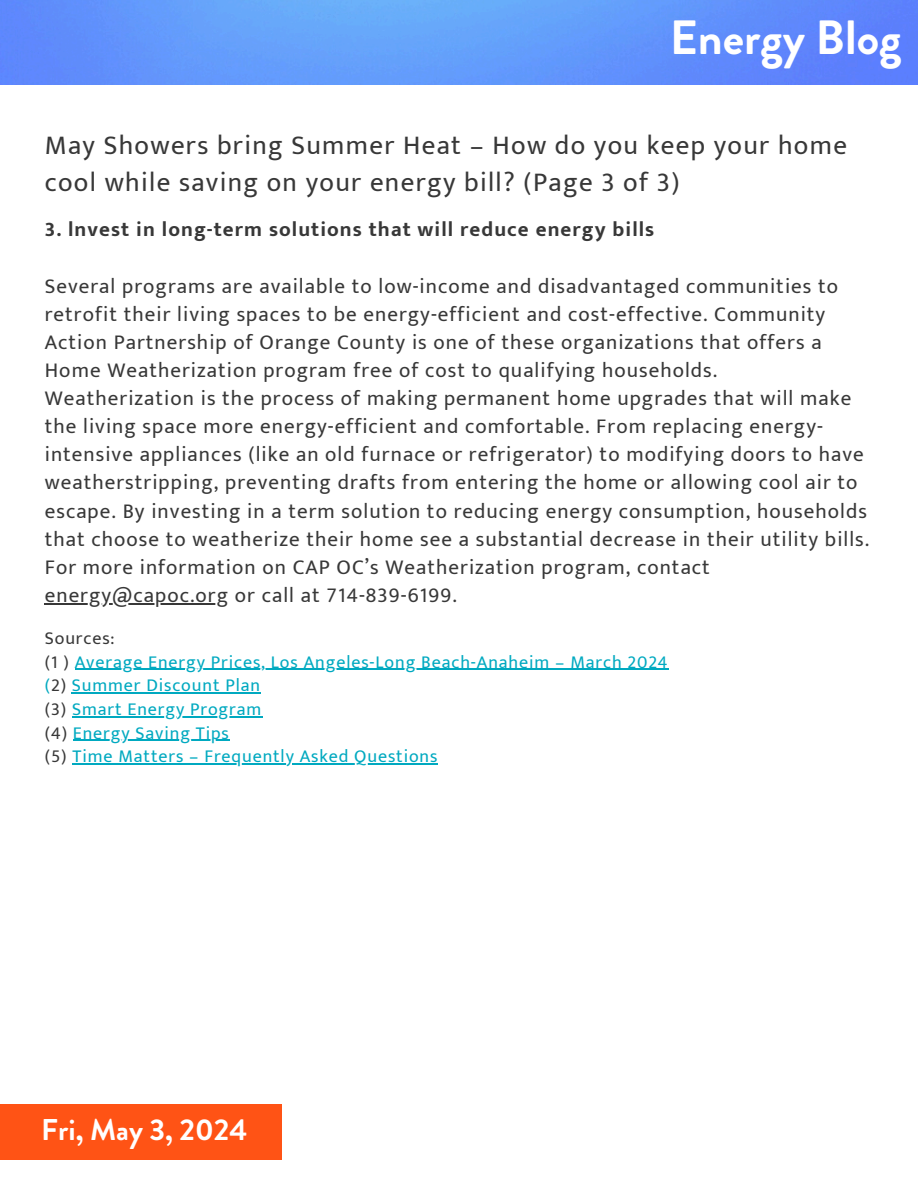
<style>
.page{position:relative;width:918px;height:1188px;background:#fff}
.page>*{position:absolute;margin:0;border:0;box-sizing:border-box;transform-origin:0 0}
.t1{font:700 48px "Brandon Grotesque";color:#fff}
.t2{font:700 30px "Brandon Grotesque";color:#fff}
.t3{font:27px/37.2px "Mukta";letter-spacing:.05em;color:#383838}
.t4{font:21px/28.2px "Mukta";letter-spacing:.05em;color:#383838}
.t5{font:700 21px "Mukta";letter-spacing:.05em;color:#383838}
.t6{font:18px "Mukta";letter-spacing:.05em;color:#00a9c0}
.t7{font:18px "Mukta";letter-spacing:.05em;color:#383838}
.s1{color:#383838}
</style>
<div class="page">
<img style="left:0;top:0;width:918px;height:84px">
<div style="left:0;top:1104px;width:281px;height:55px;background:#ff5315"></div>
<hr style="left:75px;top:669px;width:594px;height:1px;background:#00a9c0">
<hr style="left:72px;top:692px;width:189px;height:2px;background:#00a9c0">
<hr style="left:72px;top:716px;width:190px;height:1px;background:#00a9c0">
<hr style="left:73px;top:740px;width:157px;height:1px;background:#00a9c0">
<hr style="left:73px;top:763px;width:365px;height:1px;background:#00a9c0">
<hr style="left:45px;top:603px;width:184px;height:1px;background:#383838">
<p class="t1" style="left:670px;top:4px;width:233px">Energy Blog</p>
<p class="t3" style="left:45px;top:126px;width:804px">May Showers bring Summer Heat – How do you keep your home cool while saving on your energy bill? (Page 3 of 3)</p>
<p class="t5" style="left:45px;top:217px;width:611px">3. lnvest in long-term solutions that will reduce energy bills</p>
<p class="t4" style="left:45px;top:271px;width:826px">Several programs are available to low-income and disadvantaged communities to retrofit their living spaces to be energy-efficient and cost-effective. Community Action Partnership of Orange County is one of these organizations that offers a Home Weatherization program free of cost to qualifying households.<br>Weatherization is the process of making permanent home upgrades that will make the living space more energy-efficient and comfortable. From replacing energy&shy;intensive appliances (like an old furnace or refrigerator) to modifying doors to have weatherstripping, preventing drafts from entering the home or allowing cool air to escape. By investing in a term solution to reducing energy consumption, households that choose to weatherize their home see a substantial decrease in their utility bills.<br>For more information on CAP OC’s Weatherization program, contact</p>
<h2 class="t4" style="left:45px;top:581px;width:413px">energy@capoc.org or call at 714-839-6199.</h2>
<h1 class="t7" style="left:45px;top:627px;width:71px">Sources:</h1>
<h3 class="t6" style="left:45px;top:651px;width:624px"><span class="s1">(1 )</span> Average Energy Prices, Los Angeles-Long Beach-Anaheim – March 2024</h3>
<h4 class="t6" style="left:45px;top:675px;width:217px">(<span class="s1">2)</span> Summer Discount Plan</h4>
<h5 class="t6" style="left:45px;top:698px;width:218px"><span class="s1">(3)</span> Smart Energy Program</h5>
<p class="t6" style="left:45px;top:722px;width:186px"><span class="s1">(4)</span> Energy Saving Tips</p>
<p class="t6" style="left:45px;top:745px;width:394px"><span class="s1">(5)</span> Time Matters – Frequently Asked Questions</p>
<h2 class="t2" style="left:41px;top:1109px;width:208px">Fri, May 3, 2024</h2>
</div>
